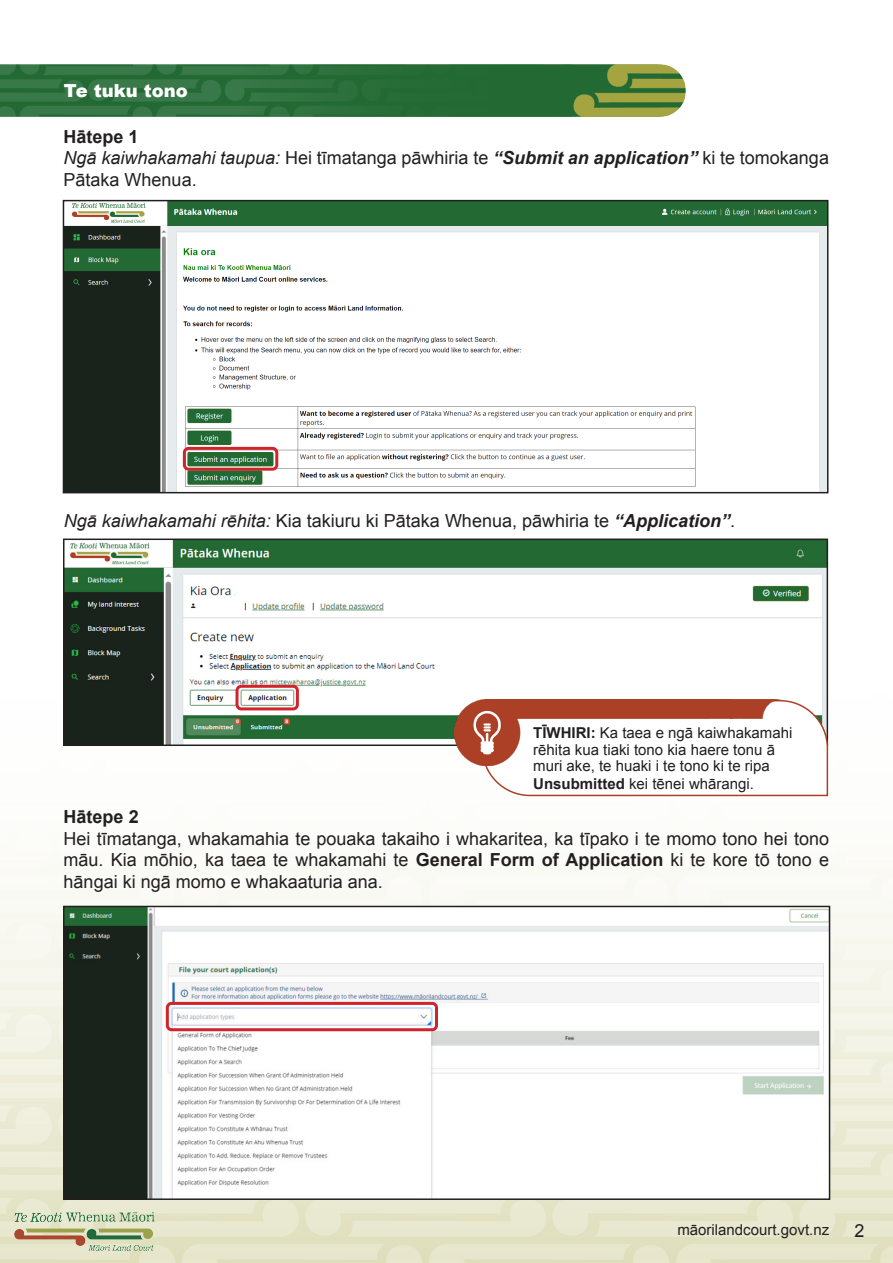
<style>
.page{position:relative;width:893px;height:1263px;background:#fff}
.page>*{position:absolute;margin:0;border:0;box-sizing:border-box;transform-origin:0 0}
.t1{font:18px/21.6px "Arial";color:#231f20;text-align:justify}
.t2{font:700 18px "Arial";color:#231f20}
.t3{font:900 18px "Arial";color:#fff}
.t4{font:15px/16.5px "Arial";color:#231f20}
.s1{font-style:italic}
.s2{font-weight:700;font-style:italic}
.s3{font-weight:700}
</style>
<div class="page">
<img style="left:0;top:694px;width:893px;height:569px">
<img style="left:14px;top:1213px;width:140px;height:37px">
<img style="left:66px;top:541px;width:759px;height:202px">
<div style="left:63px;top:538px;width:765px;height:208px;border:2px solid #231f20"></div>
<div style="left:235px;top:584px;width:79px;height:15px;background:#fff"></div>
<div style="left:199px;top:599px;width:42px;height:14px;background:#fff"></div>
<div style="left:807px;top:543px;width:18px;height:19px;background:#246a35"></div>
<img style="left:0;top:65px;width:685px;height:51px">
<img style="left:66px;top:909px;width:761px;height:288px">
<div style="left:63px;top:906px;width:767px;height:294px;border:2px solid #231f20"></div>
<div style="left:166px;top:1002px;width:272px;height:29px;border:3px solid #d1232a;border-radius:4px"></div>
<img style="left:66px;top:203px;width:759px;height:287px">
<div style="left:63px;top:200px;width:765px;height:293px;border:2px solid #231f20"></div>
<div style="left:183px;top:447px;width:95px;height:24px;border:3px solid #d1232a;border-radius:4px"></div>
<svg style="left:481px;top:699px;width:348px;height:98px"></svg>
<img style="left:454px;top:700px;width:276px;height:66px">
<img style="left:730px;top:700px;width:51px;height:66px">
<div style="left:236px;top:685px;width:63px;height:25px;border:3px solid #d1232a;border-radius:4px"></div>
<p class="t3" style="left:64px;top:77px;width:125px">Te tuku tono</p>
<p class="t2" style="left:64px;top:125px;width:77px">Hātepe 1</p>
<p class="t1" style="left:64px;top:147px;width:767px"><span class="s1">Ngā kaiwhakamahi taupua:</span> Hei tīmatanga pāwhiria te <span class="s2">“Submit an application”</span> ki te tomokanga<br>Pātaka Whenua.</p>
<p class="t1" style="left:64px;top:510px;width:673px"><span class="s1">Ngā kaiwhakamahi rēhita:</span> Kia takiuru ki Pātaka Whenua, pāwhiria te <span class="s2">“Application”</span>.</p>
<p class="t4" style="left:533px;top:725px;width:261px"><span class="s3">TĪWHIRI:</span> Ka taea e ngā kaiwhakamahi rēhita kua tiaki tono kia haere tonu ā muri ake, te huaki i te tono ki te ripa</p>
<p class="t4" style="left:533px;top:776px;width:222px"><span class="s3">Unsubmitted</span> kei tēnei whārangi.</p>
<p class="t2" style="left:64px;top:805px;width:77px">Hātepe 2</p>
<p class="t1" style="left:64px;top:828px;width:767px">Hei tīmatanga, whakamahia te pouaka takaiho i whakaritea, ka tīpako i te momo tono hei tono māu. Kia mōhio, ka taea te whakamahi te <span class="s3">General Form of Application</span> ki te kore tō tono e hāngai ki ngā momo e whakaaturia ana.</p>
<p class="t4" style="left:677px;top:1221px;width:153px">māorilandcourt.govt.nz</p>
<p class="t1" style="left:855px;top:1220px;width:12px">2</p>
</div>
